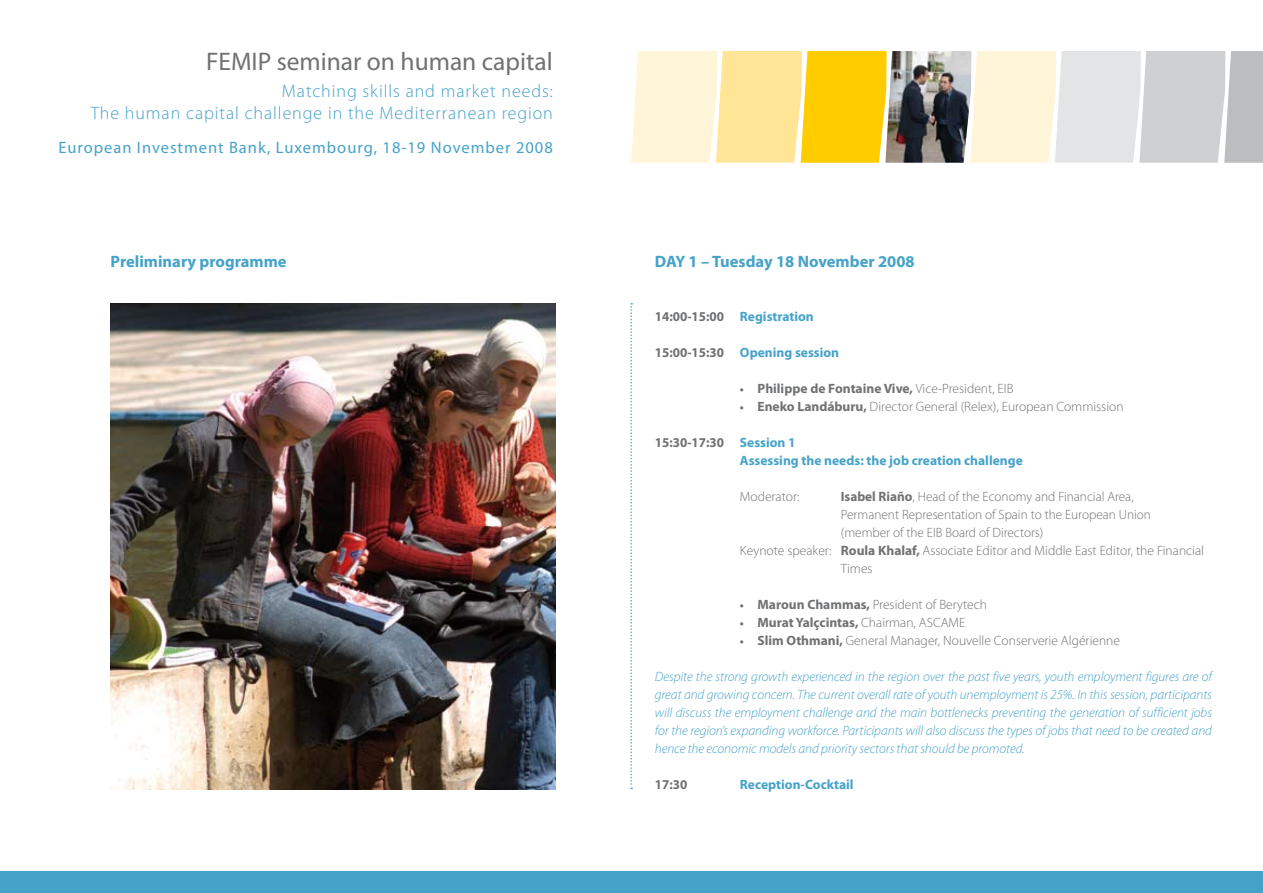
<style>
.page{position:relative;width:1263px;height:893px;background:#fff}
.page>*{position:absolute;margin:0;border:0;box-sizing:border-box;transform-origin:0 0}
.t1{font:25.5px "Myriad Pro";color:#707173}
.t2{font:300 18px/22.5px "Myriad Pro";letter-spacing:.05em;color:#45a2c9;text-align:right}
.t3{font:16.5px "Myriad Pro";letter-spacing:.06em;color:#45a2c9}
.t4{font:700 16.5px "Myriad Pro";color:#45a2c9}
.t5{font:italic 300 13.5px/18px "Myriad Pro";letter-spacing:-.005em;color:#45a2c9;text-align:justify}
.t6{font:300 13.5px "Myriad Pro";color:#707173}
.t7{font:700 13.5px/18px "Myriad Pro";color:#45a2c9}
.t8{font:700 13.5px "Myriad Pro";color:#707173}
.s1{color:#707173}
.s2{font-size:12px}
.s3{font-weight:300}
.s4{font-weight:700;font-size:12px}
.s5{font-weight:700}
</style>
<div class="page">
<div style="left:0;top:872px;width:1263px;height:21px;background:#45a2c9"></div>
<svg style="left:630px;top:303px;width:2px;height:486px"></svg>
<img style="left:111px;top:303px;width:444px;height:486px">
<svg style="left:631px;top:51px;width:632px;height:112px;background:#dfd2a8"></svg>
<h1 class="t1" style="left:206px;top:46px;width:348px">FEMIP seminar on human capital</h1>
<h2 class="t2" style="left:91px;top:80px;width:464px">Matching skills and market needs:<br>The human capital challenge in the Mediterranean region</h2>
<p class="t3" style="left:58px;top:138px;width:496px">European Investment Bank, Luxembourg, 18-19 November 2008</p>
<p class="t4" style="left:111px;top:251px;width:178px">Preliminary programme</p>
<p class="t4" style="left:655px;top:251px;width:261px">DAY 1 – Tuesday 18 November 2008</p>
<p class="t7" style="left:655px;top:307px;width:160px"><span class="s1">14:00-15:00</span> Registration</p>
<p class="t7" style="left:655px;top:343px;width:186px"><span class="s1">15:00-15:30</span> Opening session</p>
<p class="t8" style="left:740px;top:380px;width:275px"><span class="s2">•</span> Philippe de Fontaine Vive, <span class="s3">Vice-President, EIB</span></p>
<p class="t6" style="left:740px;top:399px;width:385px"><span class="s4">•</span> <span class="s5">Eneko Landáburu,</span> Director General (Relex), European Commission</p>
<p class="t7" style="left:740px;top:433px;width:284px;text-indent:-85px"><span class="s1">15:30-17:30</span> Session 1<br>Assessing the needs: the job creation challenge</p>
<p class="t6" style="left:740px;top:489px;width:61px">Moderator:</p>
<p class="t6" style="left:841px;top:489px;width:294px"><span class="s5">Isabel Riaño</span>, Head of the Economy and Financial Area,</p>
<p class="t6" style="left:841px;top:507px;width:312px">Permanent Representation of Spain to the European Union</p>
<p class="t6" style="left:841px;top:525px;width:204px">(member of the EIB Board of Directors)</p>
<p class="t6" style="left:740px;top:543px;width:466px">Keynote speaker: <span class="s5">Roula Khalaf,</span> Associate Editor and Middle East Editor, the Financial</p>
<p class="t6" style="left:841px;top:561px;width:33px">Times</p>
<p class="t6" style="left:740px;top:597px;width:249px"><span class="s4">•</span> <span class="s5">Maroun Chammas,</span> President of Berytech</p>
<p class="t8" style="left:740px;top:614px;width:227px"><span class="s2">•</span> Murat Yalçcintas, <span class="s3">Chairman, ASCAME</span></p>
<p class="t6" style="left:740px;top:633px;width:382px"><span class="s4">•</span> <span class="s5">Slim Othmani,</span> General Manager, Nouvelle Conserverie Algérienne</p>
<p class="t5" style="left:655px;top:668px;width:559px">Despite the strong growth experienced in the region over the past five years, youth employment figures are of great and growing concern. The current overall rate of youth unemployment is 25%. In this session, participants will discuss the employment challenge and the main bottlenecks preventing the generation of sufficient jobs for the region’s expanding workforce. Participants will also discuss the types of jobs that need to be created and hence the economic models and priority sectors that should be promoted.</p>
<p class="t8" style="left:655px;top:776px;width:34px">17:30</p>
<p class="t7" style="left:740px;top:775px;width:115px">Reception-Cocktail</p>
</div>
